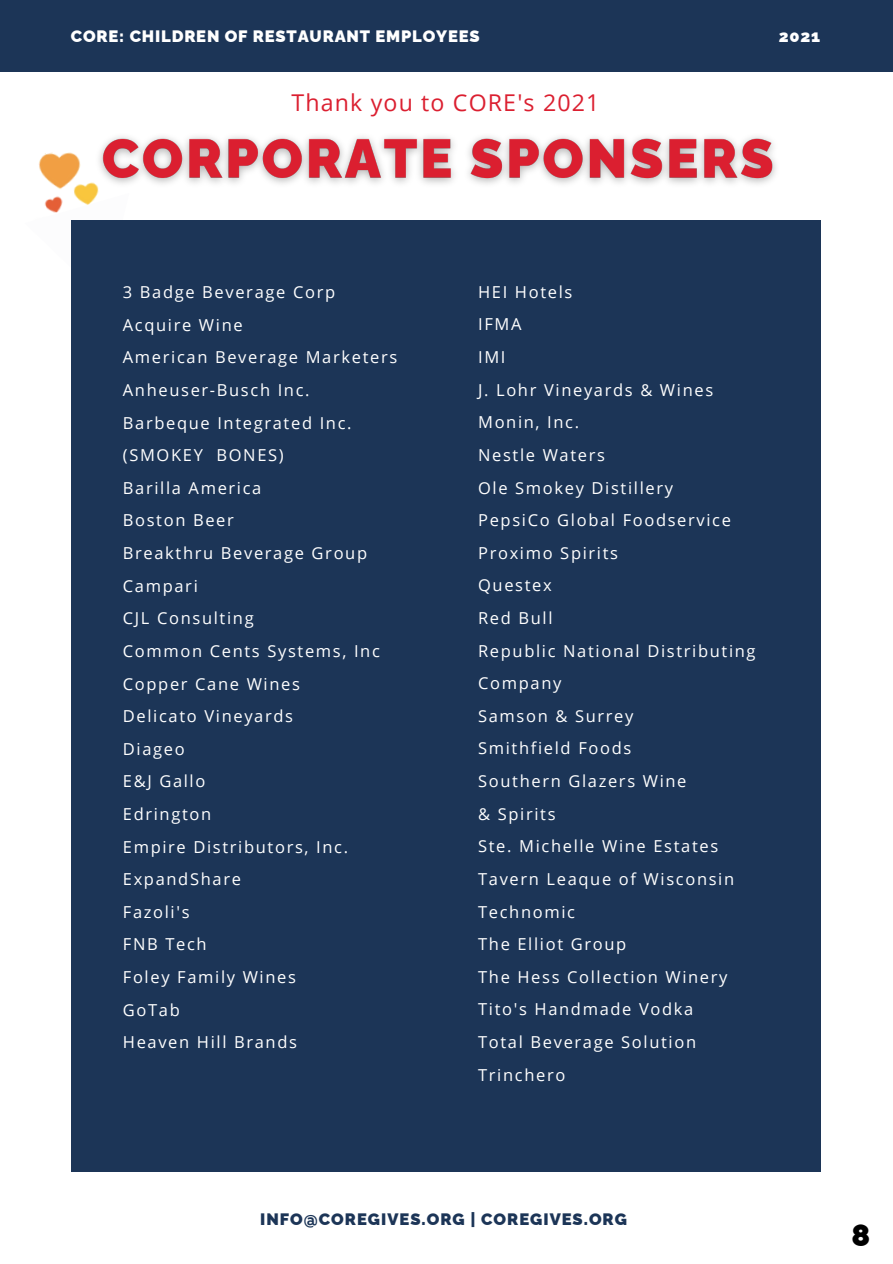
<style>
.page{position:relative;width:893px;height:1264px;background:#fff}
.page>*{position:absolute;margin:0;border:0;box-sizing:border-box;transform-origin:0 0}
.t1{font:900 30.75px "Raleway";color:#000}
.t2{font:23.1px "Open Sans";letter-spacing:.05em;color:#db1f30}
.t3{font:16.5px/32.5px "Open Sans";letter-spacing:.1em;color:#fff}
.t4{font:900 16.5px "Raleway";letter-spacing:.05em;color:#fff}
.t5{font:900 16.5px "Raleway";letter-spacing:.06em;color:#1c3557}
</style>
<div class="page">
<div style="left:0;top:0;width:892px;height:71px;background:#1c3557"></div>
<img style="left:106px;top:136px;width:670px;height:48px">
<img style="left:39px;top:144px;width:79px;height:49px">
<svg style="left:44px;top:193px;width:86px;height:28px"></svg>
<div style="left:71px;top:221px;width:749px;height:951px;background:#1c3557"></div>
<p class="t4" style="left:71px;top:27px;width:410px">CORE: CHILDREN OF RESTAURANT EMPLOYEES</p>
<p class="t4" style="left:778px;top:27px;width:43px">2021</p>
<h2 class="t2" style="left:291px;top:86px;width:309px">Thank you to CORE's 2021</h2>
<p class="t3" style="left:123px;top:275px;width:276px">3 Badge Beverage Corp<br>Acquire Wine<br>American Beverage Marketers<br>Anheuser-Busch Inc.<br>Barbeque Integrated Inc. (SMOKEY BONES)<br>Barilla America<br>Boston Beer<br>Breakthru Beverage Group<br>Campari<br>CJL Consulting<br>Common Cents Systems, Inc<br>Copper Cane Wines<br>Delicato Vineyards<br>Diageo<br>E&amp;J Gallo<br>Edrington<br>Empire Distributors, Inc.<br>ExpandShare<br>Fazoli's<br>FNB Tech<br>Foley Family Wines<br>GoTab<br>Heaven Hill Brands</p>
<p class="t3" style="left:478px;top:275px;width:279px">HEI Hotels<br>IFMA<br>IMI<br>J. Lohr Vineyards &amp; Wines<br>Monin, Inc.<br>Nestle Waters<br>Ole Smokey Distillery<br>PepsiCo Global Foodservice<br>Proximo Spirits<br>Questex<br>Red Bull<br>Republic National Distributing<br>Company<br>Samson &amp; Surrey<br>Smithfield Foods<br>Southern Glazers Wine<br>&amp; Spirits<br>Ste. Michelle Wine Estates<br>Tavern Leaque of Wisconsin<br>Technomic<br>The Elliot Group<br>The Hess Collection Winery<br>Tito's Handmade Vodka<br>Total Beverage Solution<br>Trinchero</p>
<p class="t5" style="left:260px;top:1209px;width:368px">INFO@COREGIVES.ORG | COREGIVES.ORG</p>
<h1 class="t1" style="left:851px;top:1217px;width:20px">8</h1>
</div>
